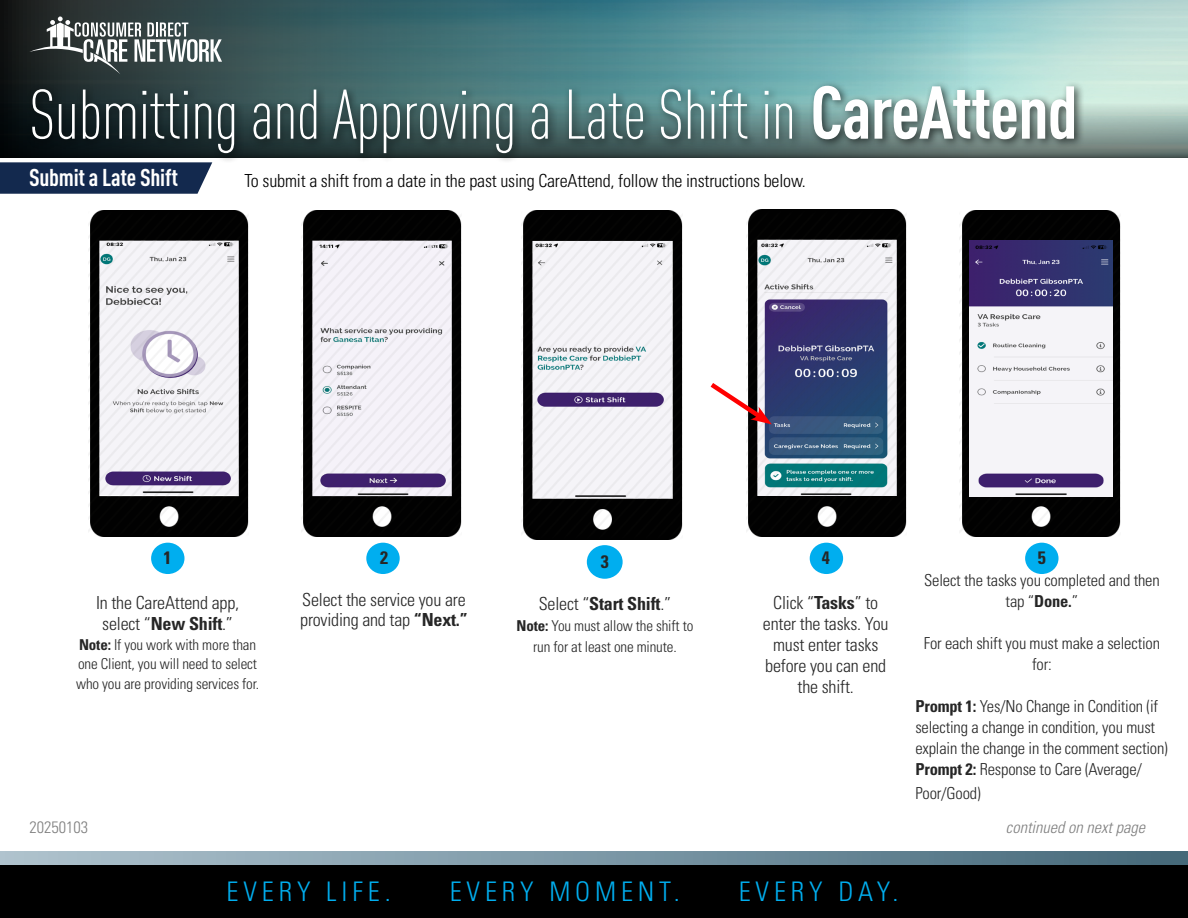
<style>
.page{position:relative;width:1188px;height:918px;background:#fff}
.page>*{position:absolute;margin:0;border:0;box-sizing:border-box;transform-origin:0 0}
.t1{font:300 69px "DIN Cond";letter-spacing:-.015em;color:#fff}
.t2{font:300 condensed 27px "Univers";letter-spacing:.18em;color:#00aeef}
.t3{font:700 24px "DIN Cond";letter-spacing:-.01em;color:#fff}
.t4{font:300 condensed 18px/21px "Univers";letter-spacing:-.01em;color:#262626}
.t5{font:300 condensed 18px "Univers";letter-spacing:-.01em;color:#000}
.t6{font:700 condensed 18px "Univers";letter-spacing:-.01em;color:#262626}
.t7{font:300 condensed 16.5px/21.1px "Univers";letter-spacing:-.01em;color:#262626;text-align:center}
.t8{font:italic 300 condensed 16.5px "Univers";color:#808080}
.t9{font:300 condensed 16.5px "Univers";color:#808080}
.t10{font:300 condensed 15px/19.5px "Univers";letter-spacing:-.01em;color:#262626}
.s1{font-weight:700;font-size:73.5px}
.s2{font-weight:700}
.s3{font-weight:300}
</style>
<div class="page">
<img style="left:960px;top:210px;width:160px;height:327px">
<img style="left:302px;top:210px;width:160px;height:327px">
<img style="left:88px;top:210px;width:161px;height:327px">
<div style="left:151px;top:543px;width:34px;height:31px;background:#00aeef;border-radius:50%"></div>
<div style="left:366px;top:543px;width:34px;height:31px;background:#00aeef;border-radius:50%"></div>
<div style="left:810px;top:543px;width:33px;height:31px;background:#00aeef;border-radius:50%"></div>
<div style="left:1025px;top:543px;width:34px;height:31px;background:#00aeef;border-radius:50%"></div>
<img style="left:746px;top:210px;width:161px;height:327px">
<svg style="left:0;top:0;width:975px;height:102px;background:#4c7c81"></svg>
<svg style="left:0;top:102px;width:1188px;height:55px;background:#778a84"></svg>
<div style="left:27px;top:80px;width:1058px;height:83px;background:#000;opacity:.65"></div>
<svg style="left:0;top:162px;width:212px;height:32px;background:#1f3457"></svg>
<div style="left:0;top:864px;width:1188px;height:54px;background:#000"></div>
<svg style="left:0;top:851px;width:1188px;height:13px;background:#7b96a5"></svg>
<svg style="left:29px;top:17px;width:193px;height:57px"></svg>
<img style="left:521px;top:210px;width:162px;height:329px">
<div style="left:587px;top:545px;width:36px;height:34px;background:#00aeef;border-radius:50%"></div>
<svg style="left:710px;top:379px;width:62px;height:45px"></svg>
<img style="left:969px;top:240px;width:144px;height:256px">
<p class="t1" style="left:29px;top:75px;width:1050px">Submitting and Approving a Late Shift in <span class="s1">CareAttend</span></p>
<p class="t3" style="left:29px;top:163px;width:150px">Submit a Late Shift</p>
<p class="t5" style="left:244px;top:170px;width:563px">To submit a shift from a date in the past using CareAttend, follow the instructions below.</p>
<p class="t6" style="left:164px;top:547px;width:9px">1</p>
<p class="t4" style="left:96px;top:593px;width:145px">In the CareAttend app,</p>
<p class="t4" style="left:102px;top:614px;width:132px">select “<span class="s2">New Shift</span>.”</p>
<p class="t10" style="left:76px;top:635px;width:184px"><span class="s2">Note:</span> If you work with more than one Client, you will need to select who you are providing services for.</p>
<p class="t6" style="left:380px;top:547px;width:9px">2</p>
<p class="t4" style="left:300px;top:590px;width:169px;line-height:19.5px">Select the service you are providing and tap <span class="s2">“Next.”</span></p>
<p class="t6" style="left:601px;top:550px;width:9px">3</p>
<p class="t6" style="left:539px;top:592px;width:134px"><span class="s3">Select “</span>Start Shift<span class="s3">.”</span></p>
<p class="t10" style="left:517px;top:615px;width:178px;line-height:21px;text-align:center"><span class="s2">Note:</span> You must allow the shift to run for at least one minute.</p>
<p class="t9" style="left:30px;top:817px;width:60px">20250103</p>
<p class="t6" style="left:822px;top:547px;width:9px">4</p>
<p class="t4" style="left:763px;top:593px;width:127px;text-align:center">Click “<span class="s2">Tasks</span>” to enter the tasks. You must enter tasks before you can end the shift.</p>
<p class="t2" style="left:227px;top:875px;width:166px">EVERY LIFE.</p>
<p class="t2" style="left:450px;top:875px;width:231px">EVERY MOMENT.</p>
<p class="t2" style="left:739px;top:875px;width:161px">EVERY DAY.</p>
<p class="t6" style="left:1038px;top:547px;width:9px">5</p>
<p class="t7" style="left:924px;top:569px;width:237px">Select the tasks you completed and then tap “<span class="s2">Done.</span>”</p>
<p class="t7" style="left:924px;top:632px;width:238px">For each shift you must make a selection for:</p>
<p class="t7" style="left:915px;top:696px;width:254px;text-align:left"><span class="s2">Prompt 1:</span> Yes/No Change in Condition (if selecting a change in condition, you must explain the change in the comment section)</p>
<p class="t7" style="left:915px;top:757px;width:228px;line-height:24px;text-align:left"><span class="s2">Prompt 2:</span> Response to Care (Average/<br>Poor/Good)</p>
<p class="t8" style="left:1006px;top:817px;width:141px">continued on next page</p>
</div>
